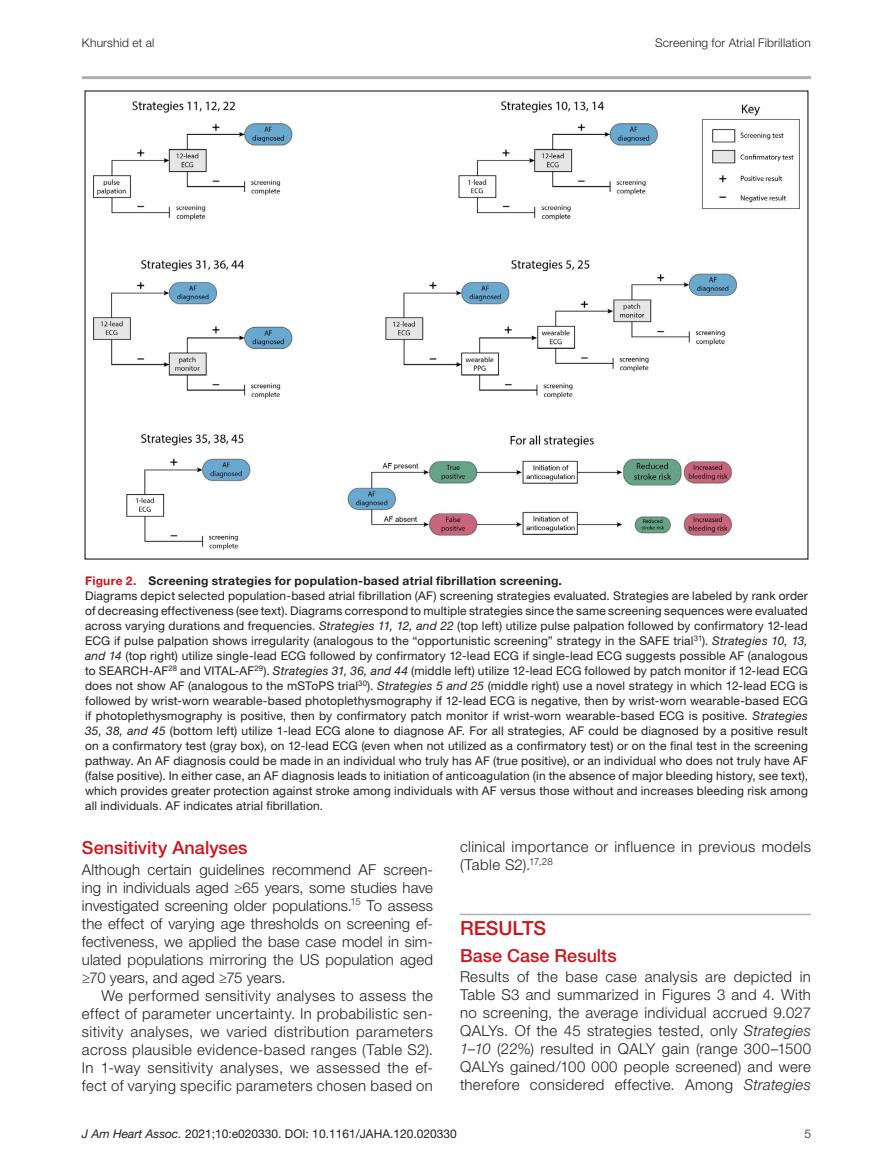
<style>
.page{position:relative;width:893px;height:1174px;background:#fff}
.page>*{position:absolute;margin:0;border:0;box-sizing:border-box;transform-origin:0 0}
.t1{font:500 19.5px "Helvetica Neue LT Std";color:#cd151d}
.t2{font:500 18px "Helvetica Neue LT Std";color:#cd151d}
.t3{font:300 15px/18px "Helvetica Neue LT Std";letter-spacing:.025em;color:#231f20;text-align:justify}
.t4{font:12px/15px "Helvetica Neue LT Std";letter-spacing:.01em;color:#231f20}
.t5{font:300 12px "Helvetica Neue LT Std";letter-spacing:.015em;color:#231f20}
.s1{font-weight:700;color:#cd151d}
.s2{font-weight:700}
.s3{font-style:italic}
</style>
<div class="page">
<hr style="left:460px;top:913px;width:351px;height:2px;background:#aeafb3">
<img style="left:94px;top:101px;width:705px;height:448px">
<hr style="left:82px;top:76px;width:729px;height:3px;background:#aeafb3">
<p class="t5" style="left:82px;top:35px;width:74px">Khurshid et al</p>
<p class="t5" style="left:655px;top:35px;width:157px">Screening for Atrial Fibrillation</p>
<p class="t4" style="left:85px;top:573px;width:724px"><span class="s1">Figure 2.</span> <span class="s2">Screening strategies for population-based atrial fibrillation screening.<br></span>Diagrams depict selected population-based atrial fibrillation (AF) screening strategies evaluated. Strategies are labeled by rank order of decreasing effectiveness (see text). Diagrams correspond to multiple strategies since the same screening sequences were evaluated across varying durations and frequencies. <span class="s3">Strategies 11, 12, and 22</span> (top left) utilize pulse palpation followed by confirmatory 12-lead ECG if pulse palpation shows irregularity (analogous to the “opportunistic screening” strategy in the SAFE trial<sup>31</sup>). <span class="s3">Strategies 10, 13, and 14</span> (top right) utilize single-lead ECG followed by confirmatory 12-lead ECG if single-lead ECG suggests possible AF (analogous to SEARCH-AF<sup>28</sup> and VITAL-AF<sup>29</sup>). <span class="s3">Strategies 31, 36, and 44</span> (middle left) utilize 12-lead ECG followed by patch monitor if 12-lead ECG does not show AF (analogous to the mSToPS trial<sup>30</sup>). <span class="s3">Strategies 5 and 25</span> (middle right) use a novel strategy in which 12-lead ECG is followed by wrist-worn wearable-based photoplethysmography if 12-lead ECG is negative, then by wrist-worn wearable-based ECG if photoplethysmography is positive, then by confirmatory patch monitor if wrist-worn wearable-based ECG is positive. <span class="s3">Strategies 35, 38, and 45</span> (bottom left) utilize 1-lead ECG alone to diagnose AF. For all strategies, AF could be diagnosed by a positive result on a confirmatory test (gray box), on 12-lead ECG (even when not utilized as a confirmatory test) or on the final test in the screening pathway. An AF diagnosis could be made in an individual who truly has AF (true positive), or an individual who does not truly have AF (false positive). In either case, an AF diagnosis leads to initiation of anticoagulation (in the absence of major bleeding history, see text), which provides greater protection against stroke among individuals with AF versus those without and increases bleeding risk among all individuals. AF indicates atrial fibrillation.</p>
<h2 class="t2" style="left:82px;top:837px;width:167px">Sensitivity Analyses</h2>
<p class="t3" style="left:82px;top:860px;width:353px">Although certain guidelines recommend AF screen&shy;ing in individuals aged ≥65 years, some studies have investigated screening older populations.<sup>15</sup> To assess the effect of varying age thresholds on screening ef&shy;fectiveness, we applied the base case model in sim&shy;ulated populations mirroring the US population aged ≥70 years, and aged ≥75 years.</p>
<p class="t3" style="left:82px;top:986px;width:353px;text-indent:19px">We performed sensitivity analyses to assess the effect of parameter uncertainty. In probabilistic sen&shy;sitivity analyses, we varied distribution parameters across plausible evidence-based ranges (Table S2).<br>In 1-way sensitivity analyses, we assessed the ef&shy;fect of varying specific parameters chosen based on</p>
<p class="t3" style="left:460px;top:837px;width:352px">clinical importance or influence in previous models (Table S2).<sup>17,28</sup></p>
<h1 class="t1" style="left:460px;top:916px;width:88px">RESULTS</h1>
<h2 class="t2" style="left:460px;top:944px;width:158px">Base Case Results</h2>
<p class="t3" style="left:460px;top:967px;width:353px">Results of the base case analysis are depicted in Table S3 and summarized in Figures 3 and 4. With no screening, the average individual accrued 9.027<br>QALYs. Of the 45 strategies tested, only <span class="s3">Strategies 1–10</span> (22%) resulted in QALY gain (range 300–1500<br>QALYs gained/100 000 people screened) and were therefore considered effective. Among <span class="s3">Strategies</span></p>
<p class="t4" style="left:82px;top:1126px;width:376px"><span class="s3">J Am Heart Assoc.</span> 2021;10:e020330. DOI: 10.1161/JAHA.120.020330</p>
<p class="t5" style="left:804px;top:1126px;width:8px">5</p>
</div>
